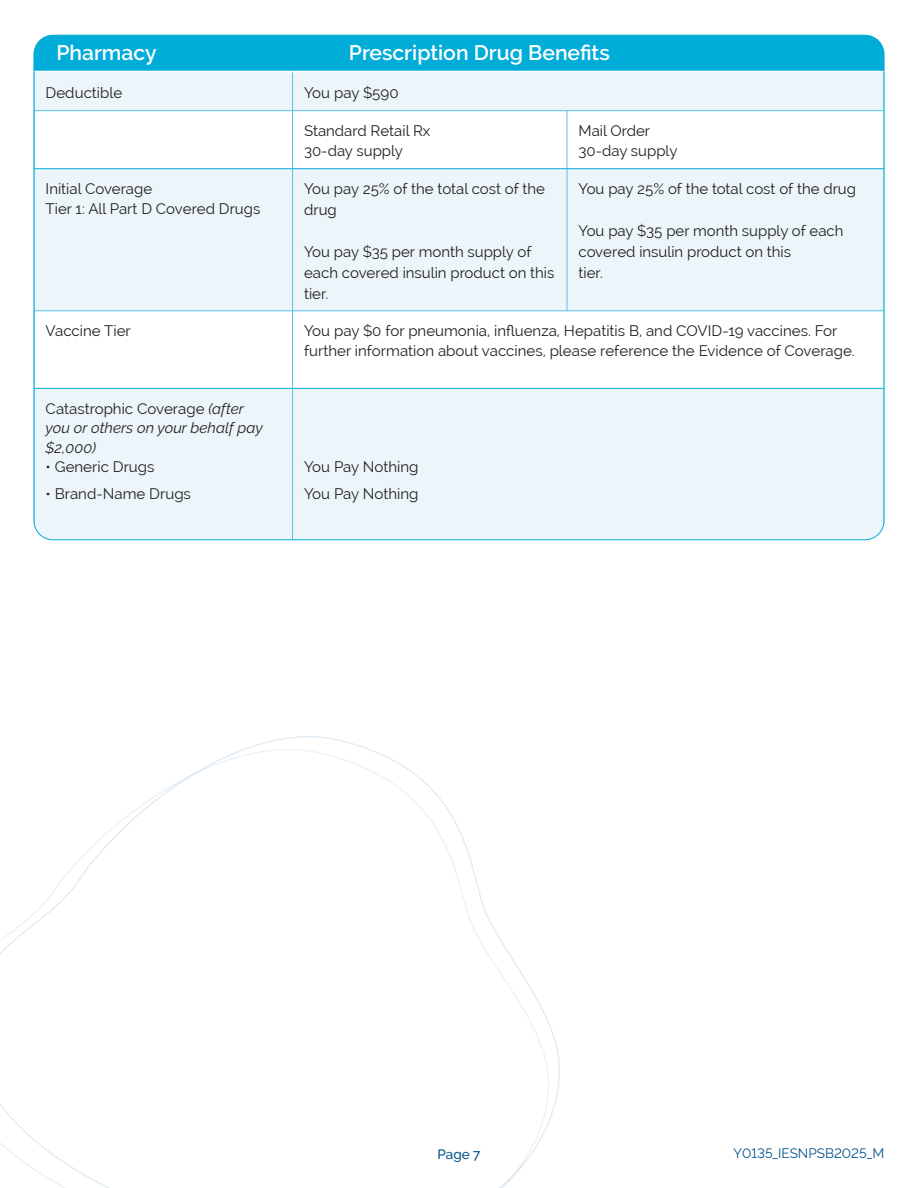
<style>
.page{position:relative;width:918px;height:1188px;background:#fff}
.page>*{position:absolute;margin:0;border:0;box-sizing:border-box;transform-origin:0 0}
.t1{font:600 21px "Raleway";color:#fff}
.t2{font:15px/21px "Raleway";color:#231f20}
.t3{font:italic 15px/19.5px "Raleway";color:#231f20}
.Paragraphs{font:13.5px "Raleway";color:#01528a}
.t4{font:500 13.5px "Raleway";color:#01528a}
.s1{font-style:normal}
</style>
<div class="page">
<img style="left:0;top:737px;width:560px;height:451px">
<div style="left:34px;top:35px;width:850px;height:37px;background:#00acd8"></div>
<svg style="left:35px;top:72px;width:849px;height:468px;fill:#ecf6fa"></svg>
<hr style="left:34px;top:71px;width:259px;height:1px;background:#fff">
<hr style="left:293px;top:71px;width:274px;height:1px;background:#fff">
<hr style="left:567px;top:71px;width:317px;height:1px;background:#fff">
<hr style="left:292px;top:111px;width:1px;height:58px;background:#58c1e3">
<hr style="left:567px;top:111px;width:1px;height:58px;background:#58c1e3">
<hr style="left:884px;top:111px;width:1px;height:58px;background:#58c1e3">
<hr style="left:292px;top:311px;width:1px;height:77px;background:#58c1e3">
<hr style="left:884px;top:311px;width:1px;height:77px;background:#58c1e3">
<hr style="left:292px;top:72px;width:1px;height:38px;background:#58c1e3">
<hr style="left:884px;top:72px;width:1px;height:38px;background:#58c1e3">
<hr style="left:34px;top:110px;width:259px;height:1px;background:#58c1e3">
<hr style="left:293px;top:110px;width:274px;height:1px;background:#58c1e3">
<hr style="left:567px;top:110px;width:317px;height:1px;background:#58c1e3">
<hr style="left:34px;top:168px;width:259px;height:1px;background:#00acd8">
<hr style="left:293px;top:168px;width:274px;height:1px;background:#00acd8">
<hr style="left:567px;top:168px;width:317px;height:1px;background:#00acd8">
<hr style="left:292px;top:169px;width:1px;height:142px;background:#58c1e3">
<hr style="left:567px;top:169px;width:1px;height:142px;background:#58c1e3">
<hr style="left:884px;top:169px;width:1px;height:142px;background:#58c1e3">
<hr style="left:34px;top:311px;width:259px;height:1px;background:#58c1e3">
<hr style="left:293px;top:311px;width:274px;height:1px;background:#58c1e3">
<hr style="left:567px;top:311px;width:317px;height:1px;background:#58c1e3">
<hr style="left:34px;top:388px;width:1px;height:152px;background:#58c1e3">
<hr style="left:34px;top:388px;width:259px;height:1px;background:#00acd8">
<hr style="left:293px;top:388px;width:274px;height:1px;background:#00acd8">
<hr style="left:567px;top:388px;width:317px;height:1px;background:#00acd8">
<hr style="left:292px;top:389px;width:1px;height:151px;background:#58c1e3">
<hr style="left:884px;top:388px;width:1px;height:152px;background:#58c1e3">
<p class="t1" style="left:56px;top:40px;width:102px">Pharmacy</p>
<p class="t1" style="left:349px;top:40px;width:262px">Prescription Drug Benefits</p>
<p class="t2" style="left:46px;top:82px;width:78px">Deductible</p>
<p class="t2" style="left:304px;top:82px;width:96px">You pay $590</p>
<p class="t2" style="left:304px;top:121px;width:128px;line-height:19.5px">Standard Retail Rx<br>30-day supply</p>
<p class="t2" style="left:579px;top:121px;width:100px;line-height:19.5px">Mail Order<br>30-day supply</p>
<p class="t2" style="left:46px;top:179px;width:216px;line-height:19.5px">Initial Coverage<br>Tier 1: All Part D Covered Drugs</p>
<p class="t2" style="left:304px;top:178px;width:243px">You pay 25% of the total cost of the drug</p>
<p class="t2" style="left:304px;top:241px;width:252px">You pay $35 per month supply of each covered insulin product on this tier.</p>
<p class="t2" style="left:579px;top:178px;width:279px">You pay 25% of the total cost of the drug</p>
<p class="t2" style="left:579px;top:220px;width:267px">You pay $35 per month supply of each covered insulin product on this<br>tier.</p>
<p class="t2" style="left:46px;top:321px;width:87px">Vaccine Tier</p>
<p class="t2" style="left:304px;top:321px;width:552px;line-height:19.5px">You pay $0 for pneumonia, influenza, Hepatitis B, and COVID-19 vaccines. For further information about vaccines, please reference the Evidence of Coverage.</p>
<p class="t3" style="left:46px;top:399px;width:219px"><span class="s1">Catastrophic Coverage</span> (after you or others on your behalf pay $2,000)</p>
<p class="t2" style="left:46px;top:457px;width:110px">• Generic Drugs</p>
<p class="t2" style="left:46px;top:483px;width:147px">• Brand-Name Drugs</p>
<p class="t2" style="left:304px;top:454px;width:116px;line-height:26.2px">You Pay Nothing<br>You Pay Nothing</p>
<p class="t4" style="left:438px;top:1146px;width:44px">Page 7</p>
<p class="Paragraphs" style="left:734px;top:1145px;width:152px">Y0135_IESNPSB2025_M</p>
</div>
